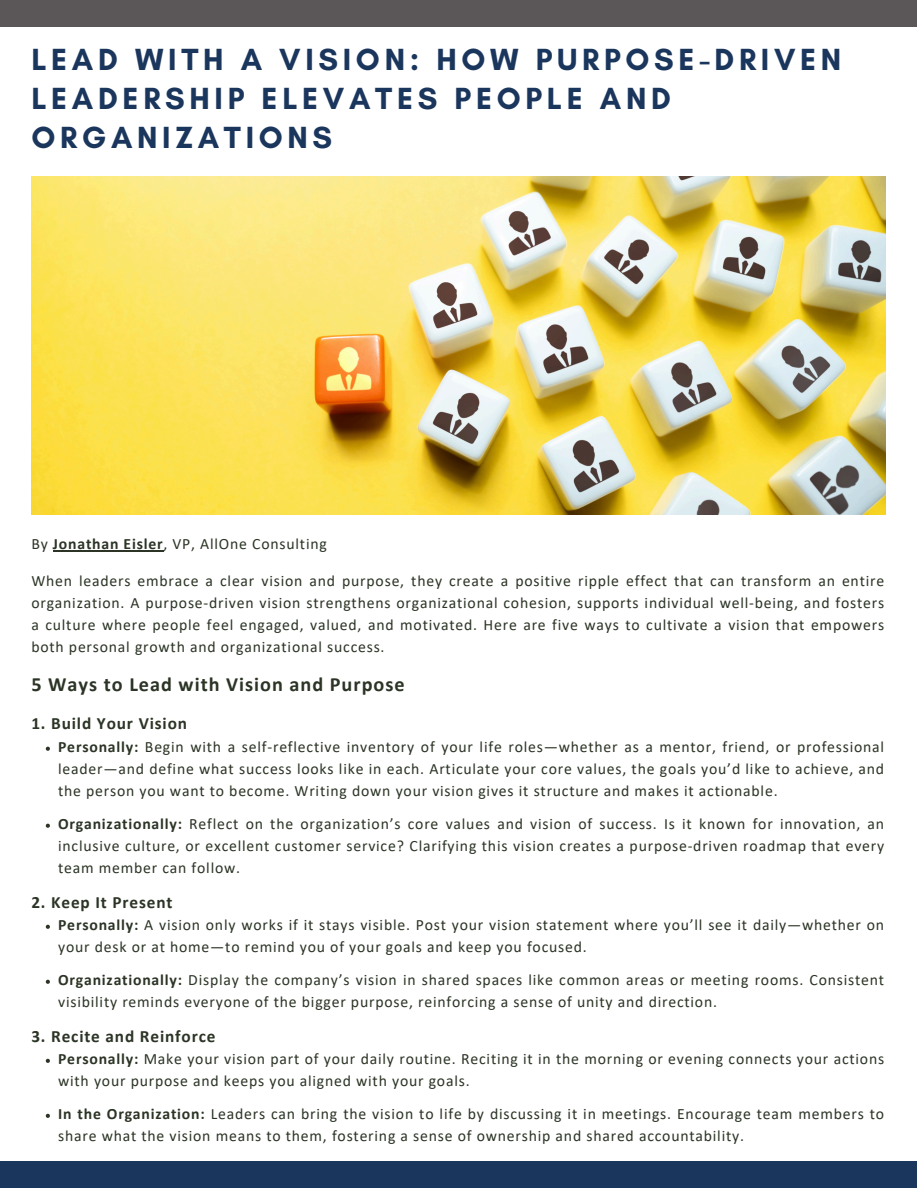
<style>
.page{position:relative;width:918px;height:1188px;background:#fff}
.page>*{position:absolute;margin:0;border:0;box-sizing:border-box;transform-origin:0 0}
.t1{font:700 31.2px/39.3px "Glacial Indifference";letter-spacing:.15em;color:#1b365d}
.t2{font:700 20.25px "Calibri";letter-spacing:.05em;color:#2b3425}
.t3{font:700 17.25px "Calibri";letter-spacing:.05em;color:#2b3425}
.t4{font:15.75px/22px "Calibri";letter-spacing:.05em;color:#2b3425}
.s1{font-weight:700}
</style>
<div class="page">
<div style="left:0;top:0;width:917px;height:27px;background:#5b5758"></div>
<div style="left:0;top:1162px;width:916px;height:26px;background:#1b365d"></div>
<img style="left:31px;top:176px;width:854px;height:339px">
<hr style="left:53px;top:550px;width:111px;height:1px;background:#2b3425">
<svg style="left:46px;top:747px;width:4px;height:4px"></svg>
<svg style="left:46px;top:824px;width:4px;height:4px"></svg>
<svg style="left:46px;top:925px;width:4px;height:4px"></svg>
<svg style="left:46px;top:980px;width:4px;height:4px"></svg>
<svg style="left:46px;top:1059px;width:4px;height:4px"></svg>
<svg style="left:46px;top:1114px;width:4px;height:4px"></svg>
<h3 class="t1" style="left:31px;top:39px;width:811px">LEAD WITH A VISION: HOW PURPOSE-DRIVEN<br>LEADERSHIP ELEVATES PEOPLE AND<br>ORGANIZATIONS</h3>
<p class="t4" style="left:31px;top:534px;width:297px">By <span class="s1">Jonathan Eisler</span>, VP, AllOne Consulting</p>
<h1 class="t4" style="left:31px;top:571px;width:854px;text-align:justify">When leaders embrace a clear vision and purpose, they create a positive ripple effect that can transform an entire organization. A purpose-driven vision strengthens organizational cohesion, supports individual well-being, and fosters a culture where people feel engaged, valued, and motivated. Here are five ways to cultivate a vision that empowers both personal growth and organizational success.</h1>
<p class="t2" style="left:31px;top:676px;width:375px">5 Ways to Lead with Vision and Purpose</p>
<p class="t3" style="left:31px;top:717px;width:157px">1. Build Your Vision</p>
<p class="t4" style="left:58px;top:737px;width:828px;text-align:justify"><span class="s1">Personally:</span> Begin with a self-reflective inventory of your life roles—whether as a mentor, friend, or professional leader—and define what success looks like in each. Articulate your core values, the goals you’d like to achieve, and the person you want to become. Writing down your vision gives it structure and makes it actionable.</p>
<h2 class="t4" style="left:58px;top:814px;width:828px;text-align:justify"><span class="s1">Organizationally:</span> Reflect on the organization’s core values and vision of success. Is it known for innovation, an inclusive culture, or excellent customer service? Clarifying this vision creates a purpose-driven roadmap that every team member can follow.</h2>
<h3 class="t3" style="left:31px;top:895px;width:143px">2. Keep It Present</h3>
<p class="t4" style="left:58px;top:915px;width:828px"><span class="s1">Personally:</span> A vision only works if it stays visible. Post your vision statement where you’ll see it daily—whether on your desk or at home—to remind you of your goals and keep you focused.</p>
<p class="t4" style="left:58px;top:970px;width:828px"><span class="s1">Organizationally:</span> Display the company’s vision in shared spaces like common areas or meeting rooms. Consistent visibility reminds everyone of the bigger purpose, reinforcing a sense of unity and direction.</p>
<h3 class="t3" style="left:31px;top:1029px;width:186px">3. Recite and Reinforce</h3>
<p class="t4" style="left:58px;top:1049px;width:828px"><span class="s1">Personally:</span> Make your vision part of your daily routine. Reciting it in the morning or evening connects your actions with your purpose and keeps you aligned with your goals.</p>
<p class="t4" style="left:58px;top:1104px;width:828px"><span class="s1">In the Organization:</span> Leaders can bring the vision to life by discussing it in meetings. Encourage team members to share what the vision means to them, fostering a sense of ownership and shared accountability.</p>
</div>
